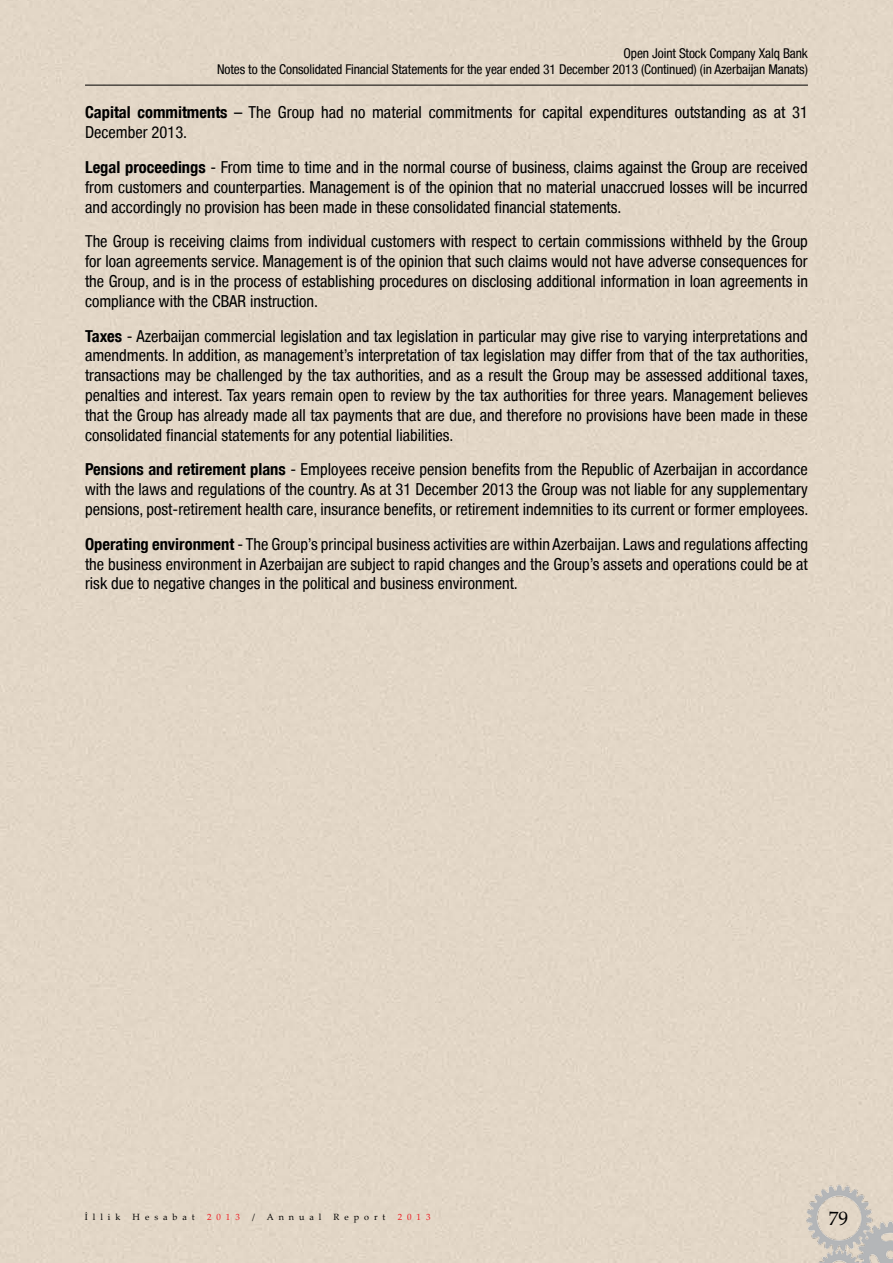
<style>
.page{position:relative;width:893px;height:1263px;background:#fff}
.page>*{position:absolute;margin:0;border:0;box-sizing:border-box;transform-origin:0 0}
.t1{font:19.5px "Palatino Linotype";color:#000}
.t2{font:condensed 16.5px/19.8px "Helvetica Neue Condensed";color:#000;text-align:justify}
.t3{font:condensed 13.5px/16.2px "Helvetica Neue Condensed";letter-spacing:-.01em;color:#000;text-align:right}
.t4{font:9px "Palatino Linotype";letter-spacing:.55em;color:#000}
.t5{font:9px "Palatino Linotype";letter-spacing:.55em;color:#ed1d24}
.s1{font-weight:700}
</style>
<div class="page">
<img style="left:802px;top:1178px;width:91px;height:85px">
<hr style="left:85px;top:85px;width:723px;height:1px;background:#000">
<p class="t3" style="left:217px;top:45px;width:592px">Open Joint Stock Company Xalq Bank<br>Notes to the Consolidated Financial Statements for the year ended 31 December 2013 (Continued) (in Azerbaijan Manats)</p>
<p class="t2" style="left:85px;top:103px;width:724px"><span class="s1">Capital commitments</span> – The Group had no material commitments for capital expenditures outstanding as at 31<br>December 2013.</p>
<p class="t2" style="left:85px;top:157px;width:724px"><span class="s1">Legal proceedings</span> - From time to time and in the normal course of business, claims against the Group are received from customers and counterparties. Management is of the opinion that no material unaccrued losses will be incurred and accordingly no provision has been made in these consolidated financial statements.</p>
<p class="t2" style="left:85px;top:231px;width:724px">The Group is receiving claims from individual customers with respect to certain commissions withheld by the Group for loan agreements service. Management is of the opinion that such claims would not have adverse consequences for the Group, and is in the process of establishing procedures on disclosing additional information in loan agreements in compliance with the CBAR instruction.</p>
<p class="t2" style="left:85px;top:326px;width:725px"><span class="s1">Taxes</span> - Azerbaijan commercial legislation and tax legislation in particular may give rise to varying interpretations and amendments. In addition, as management’s interpretation of tax legislation may differ from that of the tax authorities, transactions may be challenged by the tax authorities, and as a result the Group may be assessed additional taxes, penalties and interest. Tax years remain open to review by the tax authorities for three years. Management believes that the Group has already made all tax payments that are due, and therefore no provisions have been made in these consolidated financial statements for any potential liabilities.</p>
<p class="t2" style="left:85px;top:459px;width:725px"><span class="s1">Pensions and retirement plans</span> - Employees receive pension benefits from the Republic of Azerbaijan in accordance with the laws and regulations of the country. As at 31 December 2013 the Group was not liable for any supplementary pensions, post-retirement health care, insurance benefits, or retirement indemnities to its current or former employees.</p>
<p class="t2" style="left:85px;top:534px;width:724px"><span class="s1">Operating environment</span> - The Group’s principal business activities are within Azerbaijan. Laws and regulations affecting the business environment in Azerbaijan are subject to rapid changes and the Group’s assets and operations could be at risk due to negative changes in the political and business environment.</p>
<p class="t4" style="left:85px;top:1210px;width:37px">İllik</p>
<p class="t4" style="left:133px;top:1210px;width:64px">Hesabat</p>
<p class="t5" style="left:207px;top:1210px;width:34px">2013</p>
<p class="t4" style="left:252px;top:1210px;width:4px">/</p>
<p class="t4" style="left:267px;top:1210px;width:56px">Annual</p>
<p class="t4" style="left:334px;top:1210px;width:53px">Report</p>
<p class="t5" style="left:398px;top:1210px;width:34px">2013</p>
<p class="t1" style="left:829px;top:1205px;width:21px">79</p>
</div>
